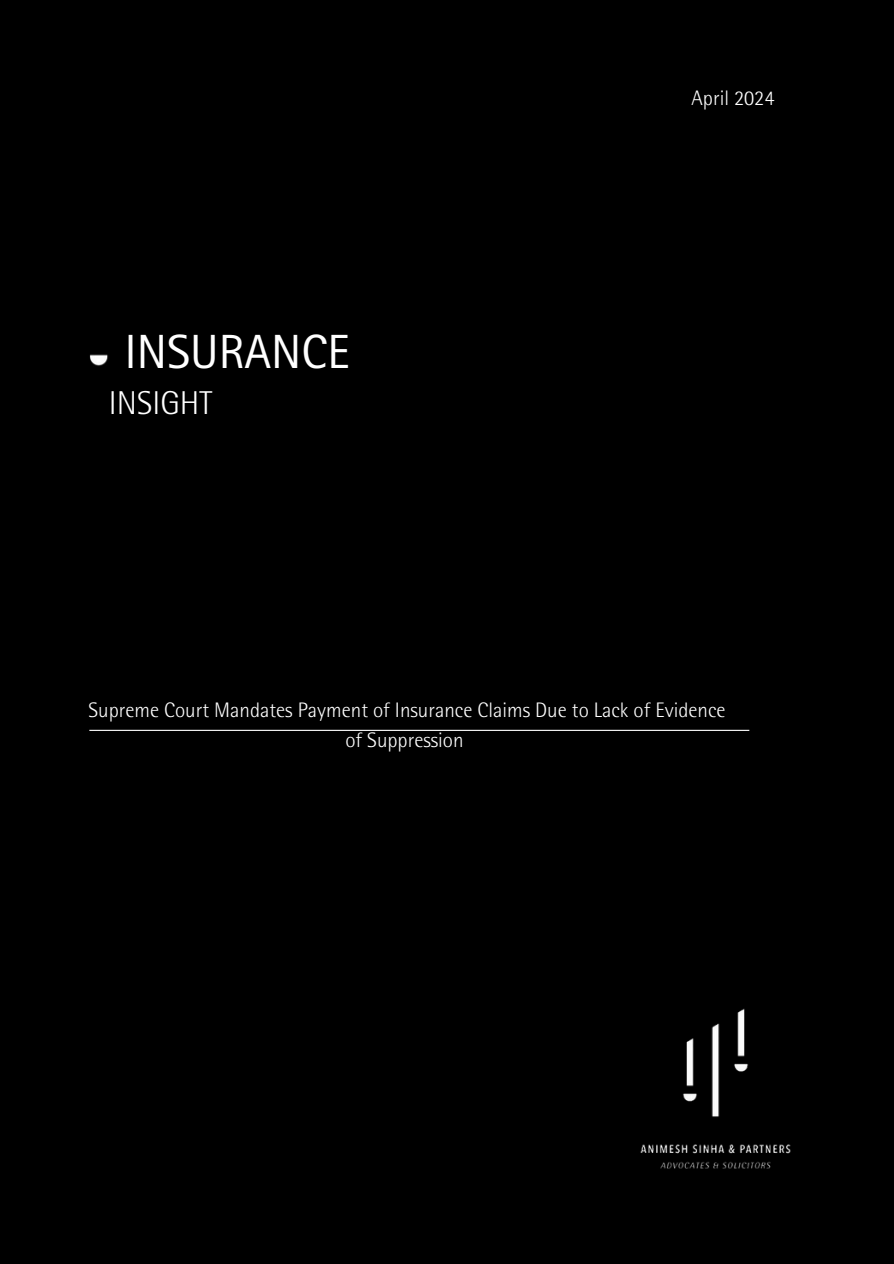
<style>
.page{position:relative;width:894px;height:1264px;background:#fff}
.page>*{position:absolute;margin:0;border:0;box-sizing:border-box;transform-origin:0 0}
.t1{font:48px "Rotis Sans Serif Std";color:#fff}
.t2{font:300 33px "Rotis Semi Sans Std";color:#fff}
.t3{font:300 21px "Rotis Semi Sans Std";color:#fff}
</style>
<div class="page">
<div style="left:0;top:0;width:893px;height:1263px;background:#000"></div>
<img style="left:640px;top:1008px;width:151px;height:161px">
<hr style="left:89px;top:729px;width:660px;height:2px;background:#fff">
<img style="left:89px;top:354px;width:19px;height:12px">
<h1 class="t1" style="left:124px;top:334px;width:226px">INSURANCE</h1>
<h2 class="t2" style="left:109px;top:391px;width:105px">INSIGHT</h2>
<p class="t3" style="left:691px;top:90px;width:84px">April 2024</p>
<p class="t3" style="left:88px;top:702px;width:638px">Supreme Court Mandates Payment of Insurance Claims Due to Lack of Evidence</p>
<p class="t3" style="left:345px;top:731px;width:119px">of Suppression</p>
</div>
